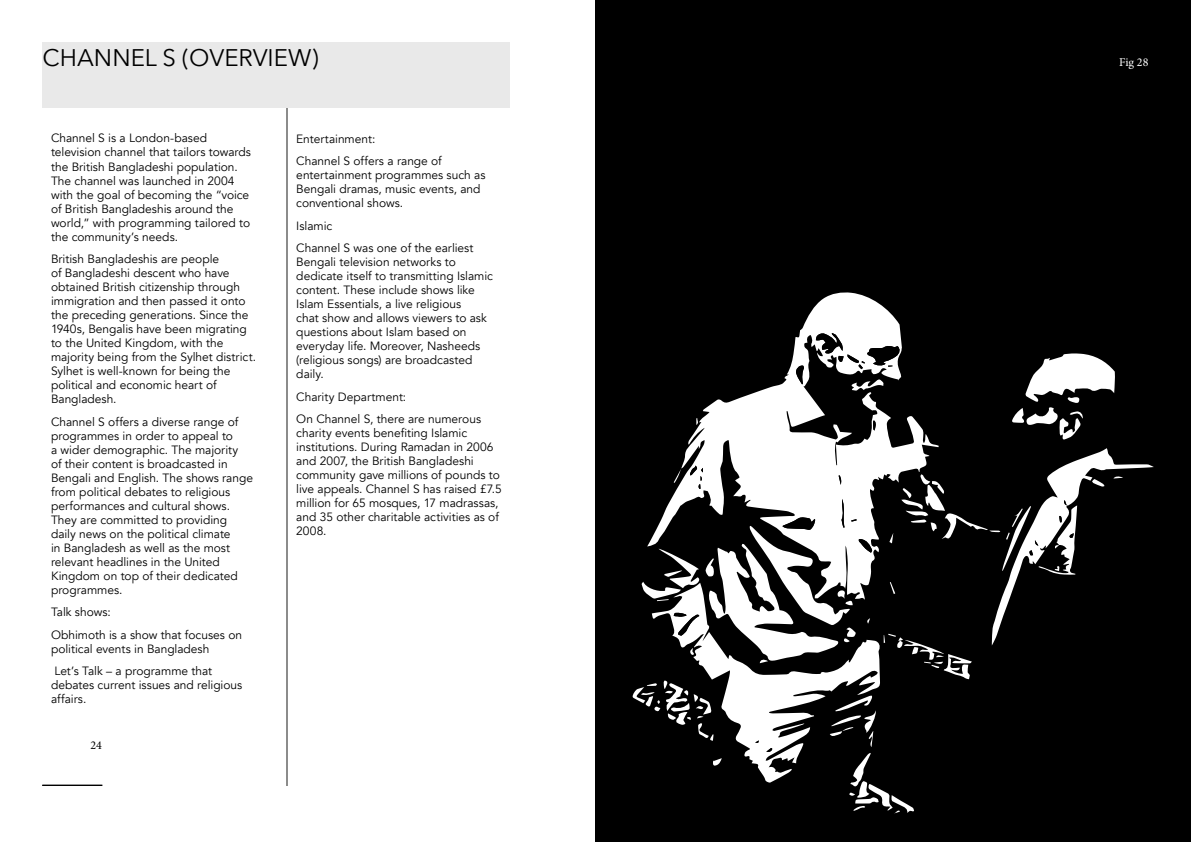
<style>
.page{position:relative;width:1191px;height:842px;background:#fff}
.page>*{position:absolute;margin:0;border:0;box-sizing:border-box;transform-origin:0 0}
.t1{font:24px "Avenir Next";color:#000}
.t2{font:12px/14px "Avenir";letter-spacing:-.005em;color:#000}
.t3{font:12px "Minion Pro";color:#fff}
.t4{font:12px "Minion Pro";color:#000}
</style>
<div class="page">
<hr style="left:286px;top:108px;width:2px;height:677px;background:#8c8c8b">
<div style="left:43px;top:43px;width:467px;height:65px;background:#e9e9e9"></div>
<div style="left:43px;top:785px;width:59px;height:1px;border:1px solid #000"></div>
<div style="left:595px;top:0;width:596px;height:842px;background:#000"></div>
<svg style="left:647px;top:292px;width:291px;height:289px"></svg>
<svg style="left:652px;top:583px;width:228px;height:200px"></svg>
<svg style="left:851px;top:379px;width:32px;height:12px"></svg>
<svg style="left:713px;top:758px;width:9px;height:8px"></svg>
<svg style="left:1012px;top:353px;width:103px;height:87px"></svg>
<svg style="left:689px;top:648px;width:5px;height:7px"></svg>
<svg style="left:673px;top:468px;width:8px;height:15px"></svg>
<svg style="left:829px;top:696px;width:48px;height:51px"></svg>
<svg style="left:641px;top:549px;width:58px;height:52px"></svg>
<svg style="left:696px;top:418px;width:3px;height:7px"></svg>
<svg style="left:849px;top:753px;width:65px;height:60px"></svg>
<svg style="left:632px;top:680px;width:81px;height:61px"></svg>
<svg style="left:795px;top:365px;width:9px;height:19px"></svg>
<svg style="left:873px;top:420px;width:3px;height:11px"></svg>
<svg style="left:838px;top:475px;width:3px;height:10px"></svg>
<svg style="left:705px;top:499px;width:167px;height:164px"></svg>
<svg style="left:690px;top:466px;width:13px;height:23px"></svg>
<svg style="left:816px;top:333px;width:84px;height:36px"></svg>
<svg style="left:673px;top:612px;width:26px;height:24px"></svg>
<svg style="left:766px;top:748px;width:6px;height:5px"></svg>
<svg style="left:883px;top:448px;width:270px;height:231px"></svg>
<h1 class="t1" style="left:43px;top:37px;width:277px">CHANNEL S (OVERVIEW)</h1>
<p class="t2" style="left:51px;top:132px;width:201px">Channel S is a London-based television channel that tailors towards the British Bangladeshi population.<br>The channel was launched in 2004 with the goal of becoming the “voice of British Bangladeshis around the world,” with programming tailored to the community’s needs.</p>
<p class="t2" style="left:51px;top:252px;width:206px">British Bangladeshis are people<br>of Bangladeshi descent who have obtained British citizenship through immigration and then passed it onto the preceding generations. Since the 1940s, Bengalis have been migrating to the United Kingdom, with the majority being from the Sylhet district.<br>Sylhet is well-known for being the political and economic heart of Bangladesh.</p>
<p class="t2" style="left:51px;top:415px;width:203px">Channel S offers a diverse range of programmes in order to appeal to<br>a wider demographic. The majority<br>of their content is broadcasted in<br>Bengali and English. The shows range from political debates to religious performances and cultural shows.<br>They are committed to providing daily news on the political climate<br>in Bangladesh as well as the most relevant headlines in the United<br>Kingdom on top of their dedicated programmes.</p>
<p class="t2" style="left:51px;top:601px;width:193px;line-height:22.5px">Talk shows:<br>Obhimoth is a show that focuses on</p>
<p class="t2" style="left:51px;top:637px;width:163px;line-height:22.5px">political events in Bangladesh<br>Let’s Talk – a programme that</p>
<p class="t2" style="left:51px;top:678px;width:193px">debates current issues and religious affairs.</p>
<p class="t4" style="left:91px;top:737px;width:13px">24</p>
<p class="t2" style="left:296px;top:127px;width:147px;line-height:22.5px">Entertainment:<br>Channel S offers a range of</p>
<p class="t2" style="left:296px;top:168px;width:191px">entertainment programmes such as<br>Bengali dramas, music events, and conventional shows.</p>
<p class="t2" style="left:296px;top:214px;width:179px;line-height:22.5px">Islamic<br>Channel S was one of the earliest</p>
<p class="t2" style="left:296px;top:255px;width:198px">Bengali television networks to dedicate itself to transmitting Islamic content. These include shows like<br>Islam Essentials, a live religious<br>chat show and allows viewers to ask questions about Islam based on everyday life. Moreover, Nasheeds (religious songs) are broadcasted daily.</p>
<p class="t2" style="left:296px;top:385px;width:186px;line-height:22.5px">Charity Department:<br>On Channel S, there are numerous</p>
<p class="t2" style="left:296px;top:426px;width:207px">charity events benefiting Islamic institutions. During Ramadan in 2006 and 2007, the British Bangladeshi community gave millions of pounds to live appeals. Channel S has raised £7.5 million for 65 mosques, 17 madrassas, and 35 other charitable activities as of 2008.</p>
<p class="t3" style="left:1119px;top:54px;width:31px">Fig 28</p>
</div>
